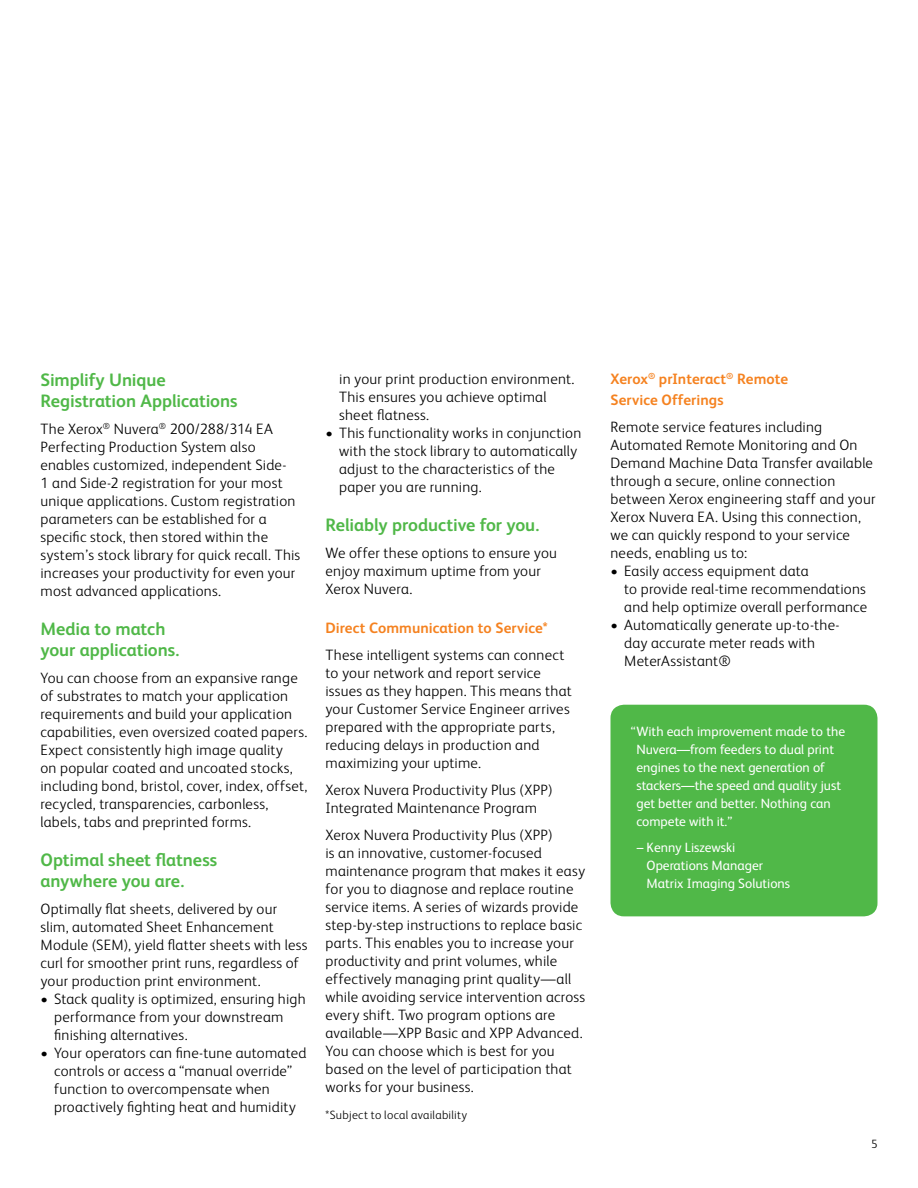
<style>
.page{position:relative;width:918px;height:1188px;background:#fff}
.page>*{position:absolute;margin:0;border:0;box-sizing:border-box;transform-origin:0 0}
.t1{font:700 18px/21px "Xerox Sans";letter-spacing:-.005em;color:#50b848}
.t2{font:300 15px/18px "Xerox Sans";letter-spacing:.015em;color:#000}
.t3{font:700 15px/21px "Xerox Sans";color:#f58220}
.t4{font:13.5px/18px "Xerox Sans";color:#fff}
.t5{font:300 12px "Xerox Sans";letter-spacing:.02em;color:#000}
</style>
<div class="page">
<div style="left:610px;top:705px;width:268px;height:211px;background:#50b848;border-radius:13px"></div>
<p class="t1" style="left:40px;top:369px;width:199px">Simplify Unique<br>Registration Applications</p>
<p class="t2" style="left:40px;top:420px;width:261px">The Xerox<sup>®</sup> Nuvera<sup>®</sup> 200/288/314 EA Perfecting Production System also enables customized, independent Side-<br>1 and Side-2 registration for your most unique applications. Custom registration parameters can be established for a specific stock, then stored within the system’s stock library for quick recall. This increases your productivity for even your most advanced applications.</p>
<p class="t1" style="left:40px;top:618px;width:140px">Media to match your applications.</p>
<p class="t2" style="left:40px;top:669px;width:269px">You can choose from an expansive range of substrates to match your application requirements and build your application capabilities, even oversized coated papers.<br>Expect consistently high image quality<br>on popular coated and uncoated stocks, including bond, bristol, cover, index, offset, recycled, transparencies, carbonless, labels, tabs and preprinted forms.</p>
<p class="t1" style="left:40px;top:849px;width:178px">Optimal sheet flatness anywhere you are.</p>
<p class="t2" style="left:40px;top:900px;width:269px">Optimally flat sheets, delivered by our slim, automated Sheet Enhancement Module (SEM), yield flatter sheets with less curl for smoother print runs, regardless of your production print environment.</p>
<p class="t2" style="left:54px;top:990px;width:253px;text-indent:-14px">• Stack quality is optimized, ensuring high performance from your downstream finishing alternatives.</p>
<p class="t2" style="left:54px;top:1044px;width:254px;text-indent:-14px">• Your operators can fine-tune automated controls or access a “manual override” function to overcompensate when proactively fighting heat and humidity</p>
<p class="t2" style="left:339px;top:369px;width:237px">in your print production environment.<br>This ensures you achieve optimal sheet flatness.</p>
<p class="t2" style="left:339px;top:423px;width:244px;text-indent:-14px">• This functionality works in conjunction with the stock library to automatically adjust to the characteristics of the paper you are running.</p>
<p class="t1" style="left:326px;top:514px;width:215px">Reliably productive for you.</p>
<p class="t2" style="left:326px;top:543px;width:233px">We offer these options to ensure you enjoy maximum uptime from your<br>Xerox Nuvera.</p>
<p class="t3" style="left:326px;top:617px;width:224px">Direct Communication to Service*</p>
<p class="t2" style="left:326px;top:645px;width:248px">These intelligent systems can connect to your network and report service issues as they happen. This means that your Customer Service Engineer arrives prepared with the appropriate parts, reducing delays in production and maximizing your uptime.</p>
<p class="t2" style="left:326px;top:780px;width:229px">Xerox Nuvera Productivity Plus (XPP)<br>Integrated Maintenance Program</p>
<p class="t2" style="left:326px;top:825px;width:261px">Xerox Nuvera Productivity Plus (XPP)<br>is an innovative, customer-focused maintenance program that makes it easy for you to diagnose and replace routine service items. A series of wizards provide step-by-step instructions to replace basic parts. This enables you to increase your productivity and print volumes, while effectively managing print quality—all while avoiding service intervention across every shift. Two program options are available—XPP Basic and XPP Advanced.<br>You can choose which is best for you based on the level of participation that works for your business.</p>
<p class="t5" style="left:326px;top:1107px;width:143px">*Subject to local availability</p>
<p class="t3" style="left:610px;top:368px;width:179px">Xerox<sup>®</sup> prInteract<sup>®</sup> Remote<br>Service Offerings</p>
<p class="t2" style="left:611px;top:417px;width:266px">Remote service features including Automated Remote Monitoring and On Demand Machine Data Transfer available through a secure, online connection between Xerox engineering staff and your Xerox Nuvera EA. Using this connection, we can quickly respond to your service needs, enabling us to:</p>
<p class="t2" style="left:624px;top:561px;width:245px;text-indent:-14px">• Easily access equipment data<br>to provide real-time recommendations and help optimize overall performance</p>
<p class="t2" style="left:624px;top:615px;width:217px;text-indent:-14px">• Automatically generate up-to-the&shy;day accurate meter reads with<br>MeterAssistant®</p>
<p class="t4" style="left:636px;top:722px;width:210px;text-indent:-6px">“With each improvement made to the<br>Nuvera—from feeders to dual print engines to the next generation of stackers—the speed and quality just get better and better. Nothing can compete with it.”</p>
<p class="t4" style="left:647px;top:837px;width:145px;text-indent:-10px">– Kenny Liszewski<br>Operations Manager<br>Matrix Imaging Solutions</p>
<p class="t5" style="left:871px;top:1136px;width:8px">5</p>
</div>
